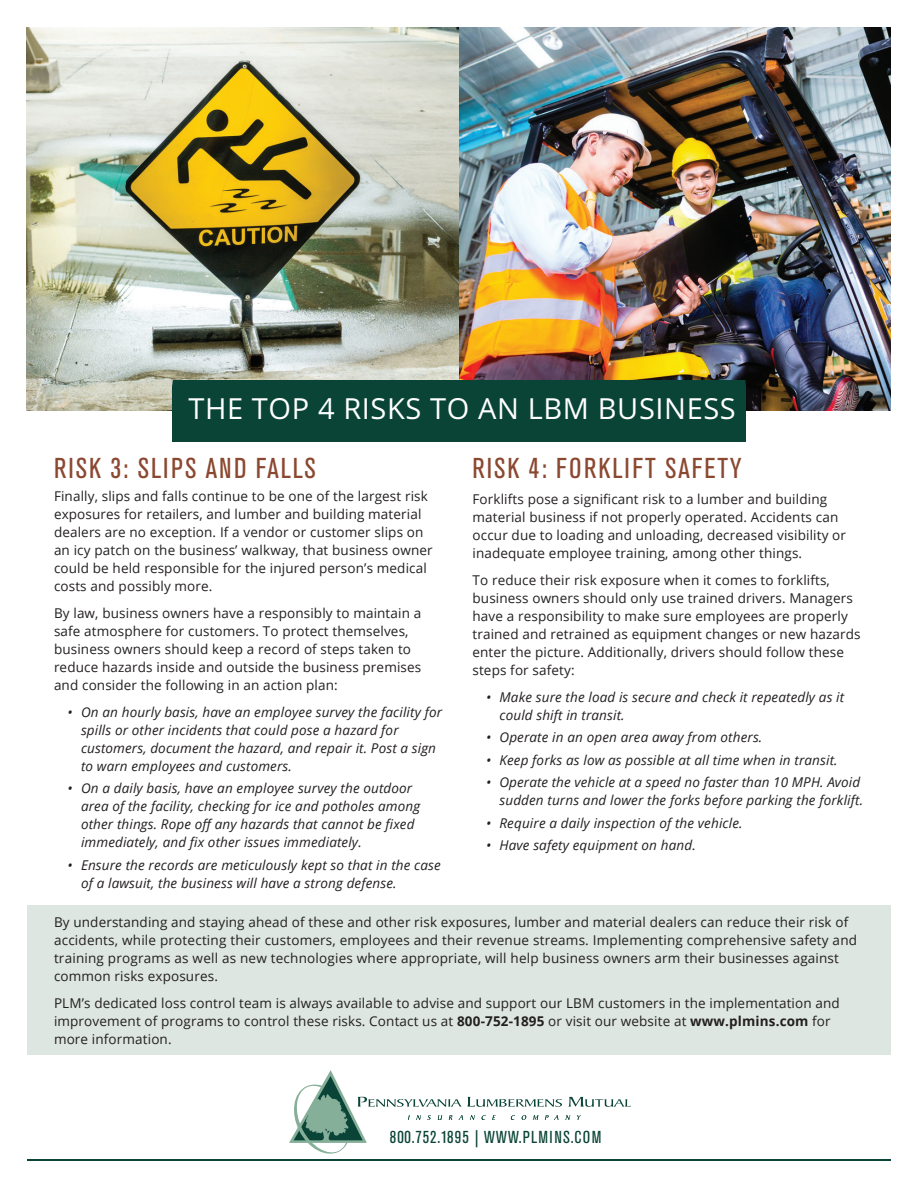
<style>
.page{position:relative;width:918px;height:1188px;background:#fff}
.page>*{position:absolute;margin:0;border:0;box-sizing:border-box;transform-origin:0 0}
.t1{font:28.95px "Open Sans";letter-spacing:.02em;color:#fff}
.t2{font:condensed 28.5px "Akzidenz Grotesk BE";letter-spacing:.07em;color:#8b4830}
.t3{font:condensed 17.1px "Akzidenz Grotesk BE";letter-spacing:.07em;color:#0a4436}
.t4{font:13.5px/18px "Open Sans";letter-spacing:.01em;color:#231f20}
.t5{font:italic 13.5px/18px "Open Sans";letter-spacing:.01em;color:#231f20}
.s1{font-weight:700}
</style>
<div class="page">
<div style="left:27px;top:906px;width:864px;height:149px;background:#dde6e0"></div>
<img style="left:27px;top:27px;width:864px;height:384px">
<hr style="left:27px;top:1160px;width:864px;height:1px;background:#094436">
<div style="left:172px;top:381px;width:573px;height:60px;background:#094436"></div>
<svg style="left:745px;top:381px;width:1px;height:60px"></svg>
<svg style="left:289px;top:1070px;width:342px;height:84px"></svg>
<h1 class="t1" style="left:188px;top:389px;width:549px">THE TOP 4 RISKS TO AN LBM BUSINESS</h1>
<h2 class="t2" style="left:54px;top:453px;width:263px">RISK 3: SLIPS AND FALLS</h2>
<p class="t4" style="left:54px;top:486px;width:380px">Finally, slips and falls continue to be one of the largest risk exposures for retailers, and lumber and building material dealers are no exception. If a vendor or customer slips on an icy patch on the business’ walkway, that business owner could be held responsible for the injured person’s medical costs and possibly more.</p>
<p class="t4" style="left:54px;top:603px;width:369px">By law, business owners have a responsibly to maintain a safe atmosphere for customers. To protect themselves, business owners should keep a record of steps taken to reduce hazards inside and outside the business premises and consider the following in an action plan:</p>
<p class="t5" style="left:81px;top:702px;width:363px;text-indent:-14px">• On an hourly basis, have an employee survey the facility for spills or other incidents that could pose a hazard for customers, document the hazard, and repair it. Post a sign to warn employees and customers.</p>
<p class="t5" style="left:81px;top:779px;width:341px;text-indent:-14px">• On a daily basis, have an employee survey the outdoor area of the facility, checking for ice and potholes among other things. Rope offany hazards that cannot be fixed immediately, and fix other issues immediately.</p>
<p class="t5" style="left:81px;top:855px;width:361px;text-indent:-14px">• Ensure the records are meticulously kept so that in the case of a lawsuit, the business will have a strong defense.</p>
<h2 class="t2" style="left:472px;top:453px;width:270px">RISK 4: FORKLIFT SAFETY</h2>
<p class="t4" style="left:472px;top:489px;width:375px">Forklifts pose a significant risk to a lumber and building material business if not properly operated. Accidents can occur due to loading and unloading, decreased visibility or inadequate employee training, among other things.</p>
<p class="t4" style="left:472px;top:570px;width:390px">To reduce their risk exposure when it comes to forklifts, business owners should only use trained drivers. Managers have a responsibility to make sure employees are properly trained and retrained as equipment changes or new hazards enter the picture. Additionally, drivers should follow these steps for safety:</p>
<p class="t5" style="left:500px;top:687px;width:346px;text-indent:-14px">• Make sure the load is secure and check it repeatedly as it could shift in transit.</p>
<p class="t5" style="left:486px;top:728px;width:278px">• Operate in an open area away from others.</p>
<p class="t5" style="left:486px;top:750px;width:353px">• Keep forks as low as possible at all time when in transit.</p>
<p class="t5" style="left:486px;top:773px;width:379px;text-align:right">• Operate the vehicle at a speed no faster than 10 MPH. Avoid sudden turns and lower the forks before parking the forklift.</p>
<p class="t5" style="left:486px;top:813px;width:258px">• Require a daily inspection of the vehicle.</p>
<p class="t5" style="left:486px;top:836px;width:211px">• Have safety equipment on hand.</p>
<p class="t4" style="left:54px;top:912px;width:805px">By understanding and staying ahead of these and other risk exposures, lumber and material dealers can reduce their risk of accidents, while protecting their customers, employees and their revenue streams. Implementing comprehensive safety and training programs as well as new technologies where appropriate, will help business owners arm their businesses against common risks exposures.</p>
<p class="t4" style="left:54px;top:993px;width:787px">PLM’s dedicated loss control team is always available to advise and support our LBM customers in the implementation and improvement of programs to control these risks. Contact us at <span class="s1">800-752-1895</span> or visit our website at <span class="s1">www.plmins.com</span> for more information.</p>
<p class="t3" style="left:390px;top:1127px;width:213px">800.752.1895 | WWW.PLMINS.COM</p>
</div>
